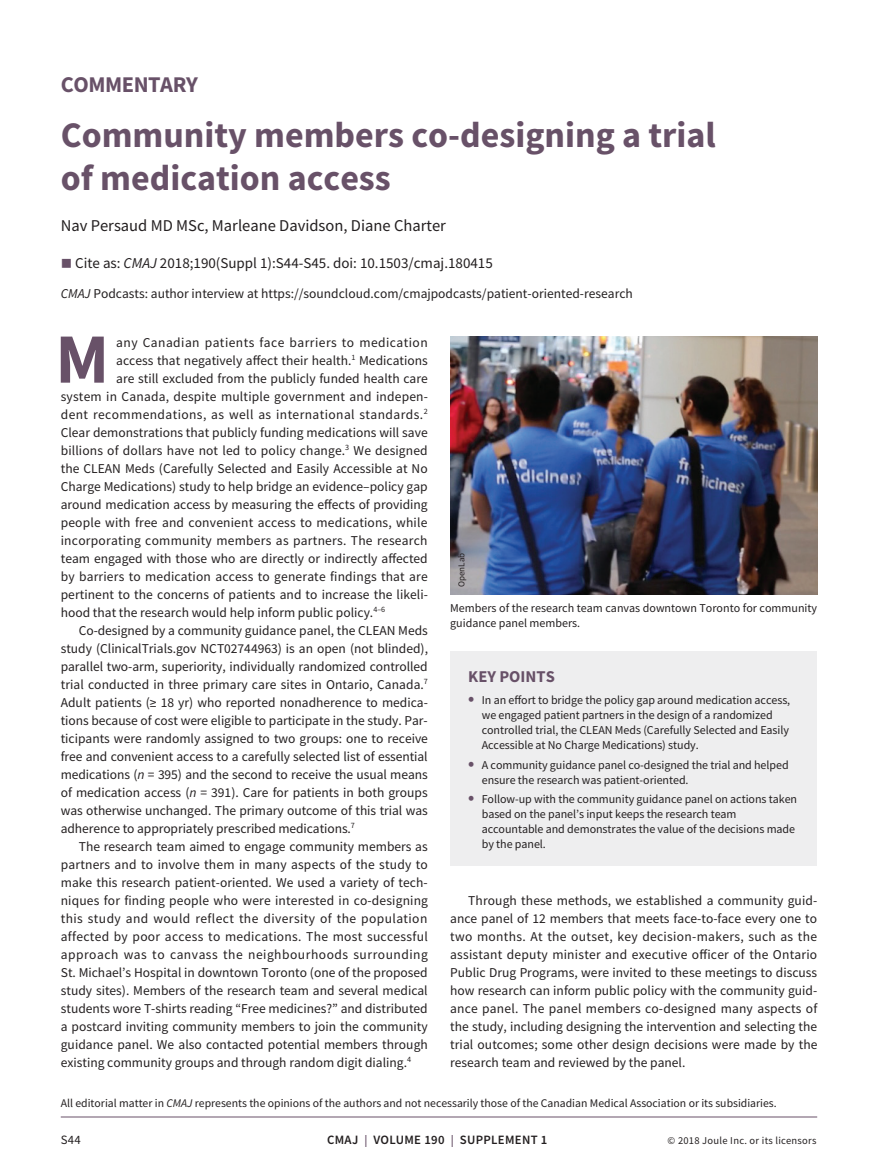
<style>
.page{position:relative;width:878px;height:1175px;background:#fff}
.page>*{position:absolute;margin:0;border:0;box-sizing:border-box;transform-origin:0 0}
.t1{font:700 70.65px "Source Sans Pro";color:#685168}
.t2{font:700 36px/43.2px "Source Sans Pro";color:#685168}
.t3{font:700 22.5px "Source Sans Pro";letter-spacing:-.02em;color:#685168}
.t4{font:16.5px "Source Sans Pro";color:#231f20}
.t5{font:700 16.5px "Source Sans Pro";color:#685168}
.t6{font:15px "Source Sans Pro";color:#231f20}
.t7{font:13.5px/18px "Source Sans Pro";color:#231f20;text-align:justify}
.t8{font:13.5px "Source Sans Pro";letter-spacing:.03em;color:#231f20}
.t9{font:13.5px "Source Sans Pro";letter-spacing:.035em;color:#231f20}
.t10{font:13.5px "Source Sans Pro";letter-spacing:.02em;color:#231f20}
.t11{font:600 12.75px "Source Sans Pro";letter-spacing:.025em;color:#231f20}
.t12{font:12.75px "Source Sans Pro";color:#231f20}
.t13{font:12px/15px "Source Sans Pro";letter-spacing:-.005em;color:#231f20}
.t14{font:11.7px "Source Sans Pro";color:#231f20}
.t15{font:10.5px "Source Sans Pro";letter-spacing:.025em;color:#231f20}
.t16{font:9px "Source Sans Pro";color:#231f20}
.s1{color:#685168}
.s2{font-style:italic}
.s3{font-weight:700;font-size:18px;color:#685168}
.s4{font-size:12px;color:#685168}
</style>
<div class="page">
<hr style="left:61px;top:1116px;width:756px;height:1px;background:#685168">
<div style="left:450px;top:651px;width:367px;height:215px;background:#eeeeef"></div>
<img style="left:450px;top:336px;width:367px;height:258px">
<h3 class="t3" style="left:61px;top:69px;width:139px">COMMENTARY</h3>
<h2 class="t2" style="left:61px;top:113px;width:656px">Community members co-designing a trial of medication access</h2>
<p class="t4" style="left:61px;top:215px;width:386px">Nav Persaud MD MSc, Marleane Davidson, Diane Charter</p>
<p class="t6" style="left:61px;top:254px;width:433px"><span class="s1">■</span> Cite as: <span class="s2">CMAJ</span> 2018;190(Suppl 1):S44-S45. doi: 10.1503/cmaj.180415</p>
<p class="t7" style="left:61px;top:285px;width:573px"><span class="s2">CMAJ</span> Podcasts: author interview at https://soundcloud.com/cmajpodcasts/patient-oriented-research</p>
<h1 class="t1" style="left:55px;top:311px;width:55px">M</h1>
<p class="t9" style="left:116px;top:333px;width:313px">any Canadian patients face barriers to medication</p>
<p class="t7" style="left:116px;top:351px;width:313px">access that negatively affect their health.<sup>1</sup> Medications</p>
<p class="t7" style="left:116px;top:369px;width:313px">are still excluded from the publicly funded health care</p>
<p class="t7" style="left:61px;top:387px;width:369px">system in Canada, despite multiple government and indepen-</p>
<p class="t8" style="left:61px;top:405px;width:368px">dent recommendations, as well as international standards.<sup>2</sup></p>
<p class="t7" style="left:61px;top:423px;width:368px">Clear demonstrations that publicly funding medications will save</p>
<p class="t7" style="left:61px;top:441px;width:368px">billions of dollars have not led to policy change.<sup>3</sup> We designed</p>
<p class="t7" style="left:61px;top:459px;width:368px">the CLEAN Meds (Carefully Selected and Easily Accessible at No</p>
<p class="t7" style="left:61px;top:477px;width:368px">Charge Medications) study to help bridge an evidence–policy gap</p>
<p class="t7" style="left:61px;top:495px;width:368px">around medication access by measuring the effects of providing</p>
<p class="t7" style="left:61px;top:513px;width:368px">people with free and convenient access to medications, while</p>
<p class="t7" style="left:61px;top:531px;width:368px">incorporating community members as partners. The research</p>
<p class="t7" style="left:61px;top:549px;width:368px">team engaged with those who are directly or indirectly affected</p>
<p class="t7" style="left:61px;top:567px;width:368px">by barriers to medication access to generate findings that are</p>
<p class="t7" style="left:61px;top:585px;width:369px">pertinent to the concerns of patients and to increase the likeli-</p>
<p class="t7" style="left:61px;top:603px;width:326px">hood that the research would help inform public policy.<sup>4–6</sup></p>
<p class="t7" style="left:79px;top:621px;width:350px">Co-designed by a community guidance panel, the CLEAN Meds</p>
<p class="t7" style="left:61px;top:639px;width:369px">study (ClinicalTrials.gov NCT02744963) is an open (not blinded),</p>
<p class="t7" style="left:61px;top:657px;width:368px">parallel two-arm, superiority, individually randomized controlled</p>
<p class="t7" style="left:61px;top:675px;width:368px">trial conducted in three primary care sites in Ontario, Canada.<sup>7</sup></p>
<p class="t7" style="left:61px;top:693px;width:368px">Adult patients (≥ 18 yr) who reported nonadherence to medica-</p>
<p class="t7" style="left:61px;top:711px;width:368px">tions because of cost were eligible to participate in the study. Par-</p>
<p class="t7" style="left:61px;top:729px;width:369px">ticipants were randomly assigned to two groups: one to receive</p>
<p class="t7" style="left:61px;top:747px;width:368px">free and convenient access to a carefully selected list of essential</p>
<p class="t7" style="left:61px;top:765px;width:368px">medications (<span class="s2">n</span> = 395) and the second to receive the usual means</p>
<p class="t7" style="left:61px;top:783px;width:368px">of medication access (<span class="s2">n</span> = 391). Care for patients in both groups</p>
<p class="t7" style="left:61px;top:801px;width:368px">was otherwise unchanged. The primary outcome of this trial was</p>
<p class="t7" style="left:61px;top:819px;width:295px">adherence to appropriately prescribed medications.<sup>7</sup></p>
<p class="t7" style="left:79px;top:837px;width:350px">The research team aimed to engage community members as</p>
<p class="t7" style="left:61px;top:855px;width:368px">partners and to involve them in many aspects of the study to</p>
<p class="t7" style="left:61px;top:873px;width:368px">make this research patient-oriented. We used a variety of tech-</p>
<p class="t7" style="left:61px;top:891px;width:369px">niques for finding people who were interested in co-designing</p>
<p class="t8" style="left:61px;top:909px;width:368px">this study and would reflect the diversity of the population</p>
<p class="t10" style="left:61px;top:927px;width:368px">affected by poor access to medications. The most successful</p>
<p class="t9" style="left:61px;top:945px;width:368px">approach was to canvass the neighbourhoods surrounding</p>
<p class="t7" style="left:61px;top:963px;width:368px">St. Michael’s Hospital in downtown Toronto (one of the proposed</p>
<p class="t7" style="left:61px;top:981px;width:368px">study sites). Members of the research team and several medical</p>
<p class="t7" style="left:61px;top:999px;width:368px">students wore T-shirts reading “Free medicines?” and distributed</p>
<p class="t7" style="left:61px;top:1017px;width:368px">a postcard inviting community members to join the community</p>
<p class="t7" style="left:61px;top:1035px;width:368px">guidance panel. We also contacted potential members through</p>
<p class="t7" style="left:61px;top:1053px;width:352px">existing community groups and through random digit dialing.<sup>4</sup></p>
<p class="t16" style="left:456px;top:587px;width:36px;rotate:-90deg">OpenLab</p>
<p class="t13" style="left:450px;top:600px;width:368px">Members of the research team canvas downtown Toronto for community guidance panel members.</p>
<p class="t5" style="left:468px;top:665px;width:88px">KEY POINTS</p>
<p class="t13" style="left:482px;top:692px;width:310px;text-indent:-14px"><span class="s3">•</span> In an effort to bridge the policy gap around medication access, we engaged patient partners in the design of a randomized controlled trial, the CLEAN Meds (Carefully Selected and Easily Accessible at No Charge Medications) study.</p>
<p class="t13" style="left:482px;top:757px;width:308px;text-indent:-14px"><span class="s3">•</span> A community guidance panel co-designed the trial and helped ensure the research was patient-oriented.</p>
<p class="t13" style="left:482px;top:791px;width:317px;text-indent:-14px"><span class="s3">•</span> Follow-up with the community guidance panel on actions taken based on the panel’s input keeps the research team accountable and demonstrates the value of the decisions made by the panel.</p>
<p class="t7" style="left:450px;top:891px;width:368px;text-indent:18px">Through these methods, we established a community guid&shy;ance panel of 12 members that meets face-to-face every one to two months. At the outset, key decision-makers, such as the assistant deputy minister and executive officer of the Ontario Public Drug Programs, were invited to these meetings to discuss how research can inform public policy with the community guid&shy;ance panel. The panel members co-designed many aspects of the study, including designing the intervention and selecting the trial outcomes; some other design decisions were made by the research team and reviewed by the panel.</p>
<p class="t14" style="left:61px;top:1095px;width:717px">All editorial matter in <span class="s2">CMAJ</span> represents the opinions of the authors and not necessarily those of the Canadian Medical Association or its subsidiaries.</p>
<p class="t12" style="left:61px;top:1132px;width:22px">S44</p>
<p class="t11" style="left:327px;top:1131px;width:222px">CMAJ <span class="s4">|</span> VOLUME 190 <span class="s4">|</span> SUPPLEMENT 1</p>
<p class="t15" style="left:667px;top:1134px;width:150px">© 2018 Joule Inc. or its licensors</p>
</div>
